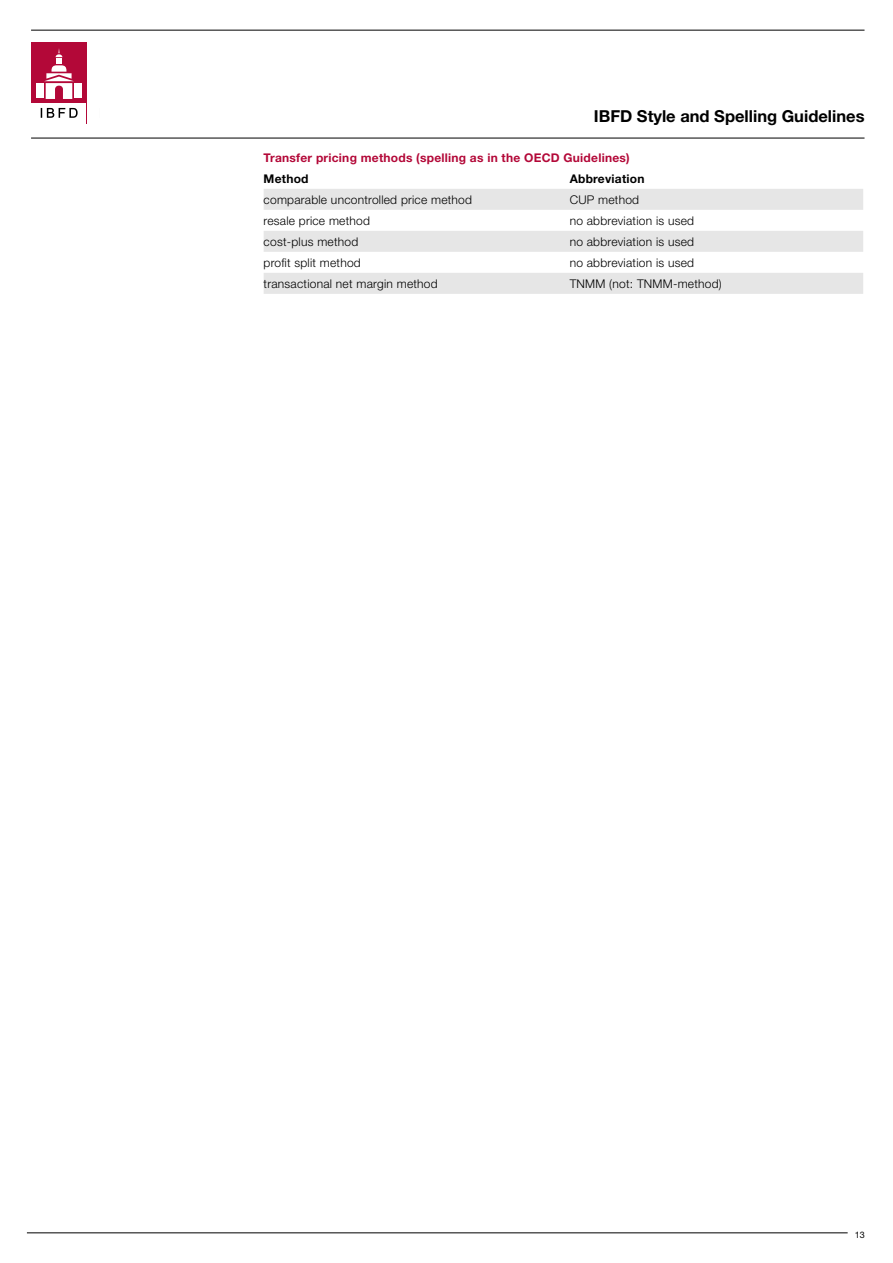
<style>
.page{position:relative;width:893px;height:1263px;background:#fff}
.page>*{position:absolute;margin:0;border:0;box-sizing:border-box;transform-origin:0 0}
.t1{font:700 16.5px "Helvetica Neue LT Pro";color:#000}
.t2{font:300 12px "Helvetica Neue LT Pro";letter-spacing:.02em;color:#000}
.t3{font:700 12px "Helvetica Neue LT Pro";letter-spacing:.02em;color:#b30838}
.t4{font:700 12px "Helvetica Neue LT Pro";letter-spacing:.02em;color:#000}
.t5{font:9px "Helvetica Neue LT Pro";color:#000}
</style>
<div class="page">
<hr style="left:27px;top:1232px;width:821px;height:1px;background:#000">
<hr style="left:31px;top:30px;width:833px;height:1px;background:#000">
<hr style="left:31px;top:138px;width:833px;height:1px;background:#000">
<div style="left:31px;top:42px;width:56px;height:82px;background:#b30838"></div>
<div style="left:32px;top:103px;width:54px;height:20px;background:#fff"></div>
<div style="left:36px;top:83px;width:8px;height:15px;background:#fff"></div>
<div style="left:74px;top:83px;width:8px;height:15px;background:#fff"></div>
<svg style="left:44px;top:48px;width:30px;height:51px"></svg>
<svg style="left:41px;top:108px;width:37px;height:10px"></svg>
<div style="left:264px;top:189px;width:599px;height:21px;background:#e6e6e6"></div>
<div style="left:264px;top:231px;width:599px;height:21px;background:#e6e6e6"></div>
<div style="left:264px;top:273px;width:599px;height:21px;background:#e6e6e6"></div>
<h1 class="t1" style="left:594px;top:106px;width:272px">IBFD Style and Spelling Guidelines</h1>
<p class="t3" style="left:264px;top:150px;width:368px">Transfer pricing methods (spelling as in the OECD Guidelines)</p>
<p class="t4" style="left:264px;top:171px;width:46px">Method</p>
<p class="t4" style="left:570px;top:171px;width:76px">Abbreviation</p>
<p class="t2" style="left:264px;top:192px;width:210px">comparable uncontrolled price method</p>
<p class="t2" style="left:570px;top:192px;width:71px">CUP method</p>
<p class="t2" style="left:264px;top:213px;width:108px">resale price method</p>
<p class="t2" style="left:570px;top:213px;width:126px">no abbreviation is used</p>
<p class="t2" style="left:264px;top:234px;width:96px">cost-plus method</p>
<p class="t2" style="left:570px;top:234px;width:126px">no abbreviation is used</p>
<p class="t2" style="left:264px;top:255px;width:99px">profit split method</p>
<p class="t2" style="left:570px;top:255px;width:126px">no abbreviation is used</p>
<p class="t2" style="left:264px;top:276px;width:176px">transactional net margin method</p>
<p class="t2" style="left:570px;top:276px;width:154px">TNMM (not: TNMM-method)</p>
<p class="t5" style="left:855px;top:1229px;width:12px">13</p>
</div>
